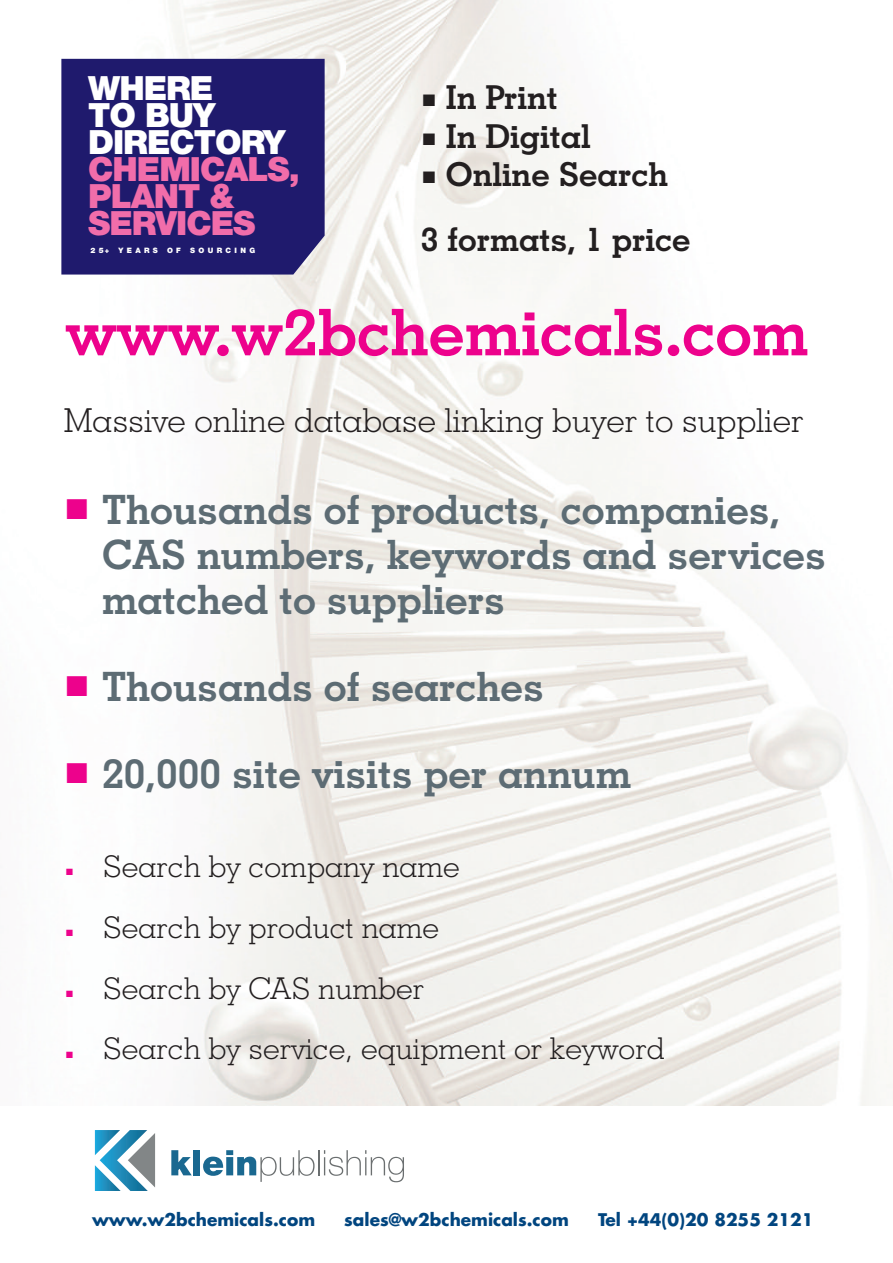
<style>
.page{position:relative;width:893px;height:1263px;background:#fff}
.page>*{position:absolute;margin:0;border:0;box-sizing:border-box;transform-origin:0 0}
.t1{font:700 64.5px "Geometric Slab 703 BT";color:#ed028c}
.t2{font:700 40.5px/45px "Geometric Slab 703 BT";color:#5d6c74}
.t3{font:900 33.45px/26.8px "Helvetica Neue CE";letter-spacing:-.03em;color:#f16daa}
.t4{font:900 33.45px/26.8px "Helvetica Neue CE";letter-spacing:-.03em;color:#fff}
.t5{font:700 33px/64.7px "Geometric Slab 703 BT";color:#231f20}
.t6{font:300 33px "Geometric Slab 703 BT";color:#231f20}
.t7{font:300 30px "Geometric Slab 703 BT";color:#231f20}
.t8{font:700 16.95px "Futura CE";color:#01457f}
.t9{font:900 7.5px "Helvetica Neue CE";letter-spacing:.45em;color:#fff}
.s1{color:#ed028c}
</style>
<div class="page">
<img style="left:61px;top:0;width:832px;height:1106px">
<div style="left:61px;top:59px;width:264px;height:216px;background:#1f1a6d"></div>
<svg style="left:171px;top:1150px;width:21px;height:25px"></svg>
<div style="left:193px;top:1150px;width:7px;height:25px;background:#1a6890"></div>
<svg style="left:203px;top:1150px;width:201px;height:32px"></svg>
<svg style="left:95px;top:1130px;width:60px;height:61px"></svg>
<p class="t4" style="left:88px;top:78px;width:199px">WHERE<br>TO BUY<br>DIRECTORY</p>
<p class="t3" style="left:88px;top:158px;width:213px">CHEMICALS,<br>PLANT &amp;<br>SERVICES</p>
<p class="t9" style="left:91px;top:248px;width:166px">25+ YEARS OF SOURCING</p>
<p class="t5" style="left:423px;top:69px;width:137px">■ In Print</p>
<p class="t5" style="left:423px;top:107px;width:170px">■ In Digital</p>
<p class="t5" style="left:421px;top:146px;width:271px">■ Online Search<br>3 formats, 1 price</p>
<h1 class="t1" style="left:65px;top:309px;width:744px">www.w2bchemicals.com</h1>
<p class="t6" style="left:64px;top:409px;width:741px">Massive online database linking buyer to supplier</p>
<p class="t2" style="left:102px;top:491px;width:725px;text-indent:-36px"><span class="s1">■</span> Thousands of products, companies,<br>CAS numbers, keywords and services matched to suppliers</p>
<p class="t2" style="left:66px;top:668px;width:479px"><span class="s1">■</span> Thousands of searches</p>
<p class="t2" style="left:66px;top:755px;width:566px"><span class="s1">■</span> 20,000 site visits per annum</p>
<p class="t7" style="left:66px;top:855px;width:395px"><span class="s1">■</span> Search by company name</p>
<p class="t7" style="left:66px;top:916px;width:375px"><span class="s1">■</span> Search by product name</p>
<p class="t7" style="left:66px;top:977px;width:360px"><span class="s1">■</span> Search by CAS number</p>
<p class="t7" style="left:66px;top:1038px;width:600px"><span class="s1">■</span> Search by service, equipment or keyword</p>
<p class="t8" style="left:92px;top:1212px;width:225px">www.w2bchemicals.com</p>
<p class="t8" style="left:344px;top:1212px;width:226px">sales@w2bchemicals.com</p>
<p class="t8" style="left:598px;top:1212px;width:217px">Tel +44(0)20 8255 2121</p>
</div>
